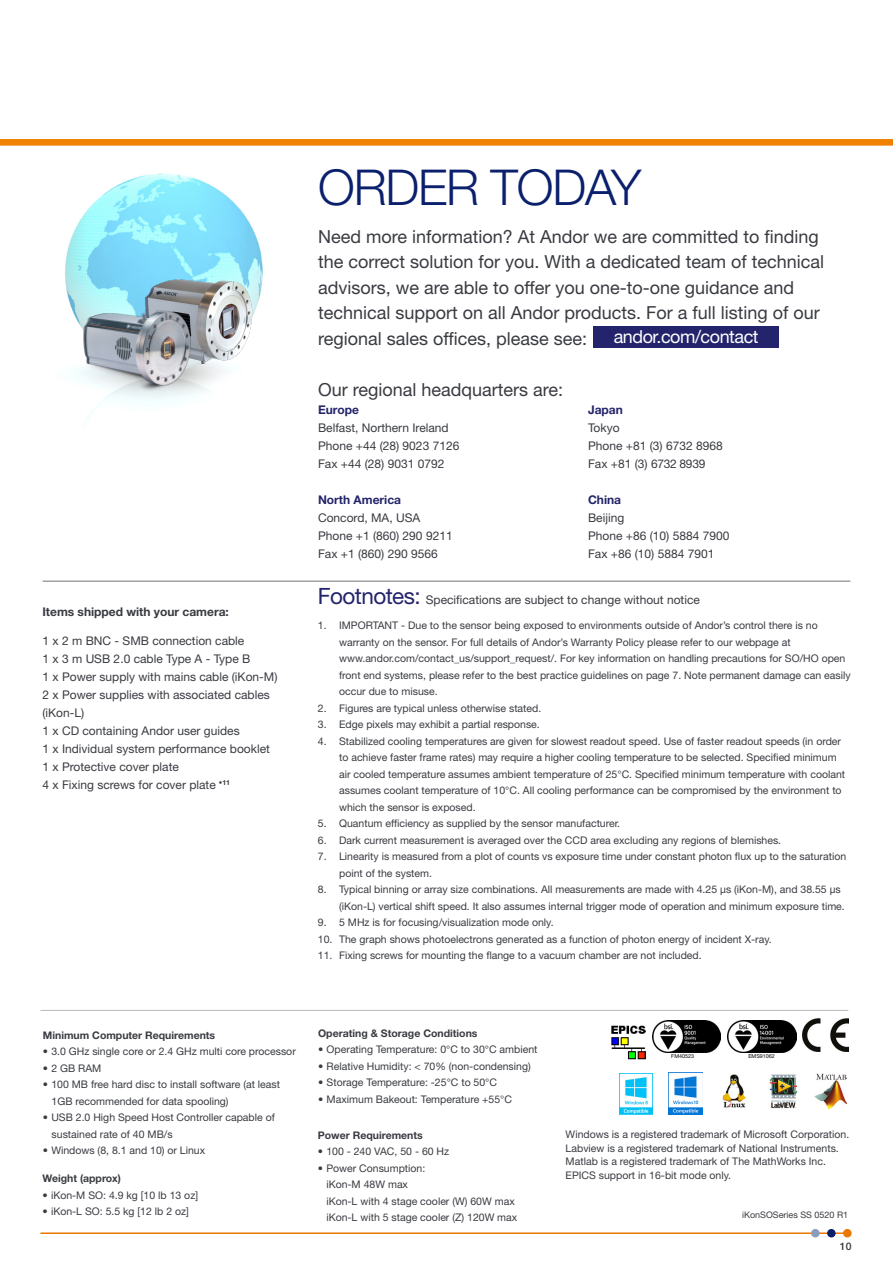
<style>
.page{position:relative;width:893px;height:1263px;background:#fff}
.page>*{position:absolute;margin:0;border:0;box-sizing:border-box;transform-origin:0 0}
.t1{font:300 49.5px "Helvetica Neue LT Std";letter-spacing:-.025em;color:#0b206c}
.t2{font:18px/25.5px "Helvetica Neue LT Std";color:#393b41}
.t3{font:18px "Helvetica Neue LT Std";letter-spacing:-.025em;color:#fff}
.t4{font:12px/18px "Helvetica Neue LT Std";color:#393b41}
.t5{font:700 12px "Helvetica Neue LT Std";color:#24246c}
.t6{font:700 12px "Helvetica Neue LT Std";color:#393b41}
.t7{font:12px "Helvetica Neue LT Std";letter-spacing:-.025em;color:#393b41}
.t8{font:10.5px/16.5px "Helvetica Neue LT Std";color:#393b41}
.t9{font:700 10.5px "Helvetica Neue LT Std";color:#393b41}
.t10{font:500 10.5px "Helvetica Neue LT Std";color:#393b41}
.t11{font:9px "Helvetica Neue LT Std";color:#393b41}
.t12{font:5.4px "Helvetica Neue LT Std";color:#000}
.s1{font-size:22.5px;color:#24246c}
</style>
<div class="page">
<hr style="left:40px;top:1232px;width:805px;height:2px;background:#ea7800">
<div style="left:844px;top:1230px;width:7px;height:7px;background:#ea7800;border-radius:50%"></div>
<div style="left:843px;top:1229px;width:9px;height:8px;border:2px solid #ea7800;border-radius:50%"></div>
<div style="left:812px;top:1230px;width:7px;height:7px;background:#8b9dbc;border-radius:50%"></div>
<div style="left:811px;top:1229px;width:9px;height:8px;border:2px solid #8b9dbc;border-radius:50%"></div>
<div style="left:828px;top:1230px;width:7px;height:7px;background:#0b206c;border-radius:50%"></div>
<div style="left:827px;top:1229px;width:9px;height:8px;border:2px solid #0b206c;border-radius:50%"></div>
<img style="left:769px;top:1074px;width:29px;height:35px">
<img style="left:814px;top:1073px;width:32px;height:35px">
<img style="left:723px;top:1074px;width:23px;height:33px">
<hr style="left:40px;top:1010px;width:808px;height:1px;background:#b9b8b8">
<img style="left:65px;top:173px;width:198px;height:245px">
<div style="left:594px;top:326px;width:185px;height:21px;background:#24246c"></div>
<hr style="left:43px;top:581px;width:807px;height:1px;background:#747373">
<div style="left:0;top:139px;width:893px;height:7px;background:#f08100"></div>
<img style="left:803px;top:1018px;width:45px;height:33px">
<img style="left:652px;top:1020px;width:69px;height:32px">
<img style="left:728px;top:1020px;width:68px;height:32px">
<img style="left:611px;top:1025px;width:34px;height:34px">
<img style="left:141px;top:276px;width:116px;height:87px">
<img style="left:75px;top:302px;width:122px;height:96px">
<img style="left:620px;top:1073px;width:33px;height:42px">
<img style="left:669px;top:1073px;width:34px;height:42px">
<p class="t6" style="left:42px;top:604px;width:188px">Items shipped with your camera:</p>
<p class="t4" style="left:43px;top:632px;width:236px">1 x 2 m BNC - SMB connection cable<br>1 x 3 m USB 2.0 cable Type A - Type B<br>1 x Power supply with mains cable (iKon-M)<br>2 x Power supplies with associated cables (iKon-L)<br>1 x CD containing Andor user guides<br>1 x Individual system performance booklet<br>1 x Protective cover plate<br>4 x Fixing screws for cover plate <sup>•11</sup></p>
<h1 class="t1" style="left:318px;top:158px;width:325px">ORDER TODAY</h1>
<p class="t2" style="left:318px;top:223px;width:508px">Need more information? At Andor we are committed to finding the correct solution for you. With a dedicated team of technical advisors, we are able to offer you one-to-one guidance and technical support on all Andor products. For a full listing of our regional sales offices, please see:</p>
<h2 class="t2" style="left:318px;top:376px;width:247px">Our regional headquarters are:</h2>
<p class="t5" style="left:318px;top:402px;width:42px">Europe</p>
<p class="t5" style="left:588px;top:402px;width:36px">Japan</p>
<p class="t4" style="left:318px;top:418px;width:132px">Belfast, Northern Ireland</p>
<p class="t4" style="left:588px;top:418px;width:33px">Tokyo</p>
<p class="t4" style="left:318px;top:436px;width:143px">Phone +44 (28) 9023 7126</p>
<p class="t4" style="left:588px;top:436px;width:136px">Phone +81 (3) 6732 8968</p>
<p class="t4" style="left:318px;top:454px;width:128px">Fax +44 (28) 9031 0792</p>
<p class="t7" style="left:588px;top:456px;width:119px">Fax +81 (3) 6732 8939</p>
<p class="t5" style="left:318px;top:492px;width:85px">North America</p>
<p class="t5" style="left:588px;top:492px;width:35px">China</p>
<p class="t4" style="left:318px;top:508px;width:104px">Concord, MA, USA</p>
<p class="t4" style="left:588px;top:508px;width:38px">Beijing</p>
<p class="t4" style="left:318px;top:526px;width:136px">Phone +1 (860) 290 9211</p>
<p class="t4" style="left:588px;top:526px;width:143px">Phone +86 (10) 5884 7900</p>
<p class="t4" style="left:318px;top:544px;width:121px">Fax +1 (860) 290 9566</p>
<p class="t4" style="left:588px;top:544px;width:128px">Fax +86 (10) 5884 7901</p>
<h2 class="t3" style="left:614px;top:326px;width:146px">andor.com/contact</h2>
<p class="t4" style="left:318px;top:591px;width:384px"><span class="s1">Footnotes:</span> Specifications are subject to change without notice</p>
<p class="t8" style="left:339px;top:617px;width:513px;text-indent:-21px">1. IMPORTANT - Due to the sensor being exposed to environments outside of Andor’s control there is no warranty on the sensor. For full details of Andor’s Warranty Policy please refer to our webpage at www.andor.com/contact_us/support_request/. For key information on handling precautions for SO/HO open front end systems, please refer to the best practice guidelines on page 7. Note permanent damage can easily occur due to misuse.</p>
<p class="t8" style="left:318px;top:700px;width:225px">2. Figures are typical unless otherwise stated.</p>
<p class="t8" style="left:318px;top:716px;width:223px">3. Edge pixels may exhibit a partial response.</p>
<p class="t8" style="left:339px;top:733px;width:508px;text-indent:-21px">4. Stabilized cooling temperatures are given for slowest readout speed. Use of faster readout speeds (in order to achieve faster frame rates) may require a higher cooling temperature to be selected. Specified minimum air cooled temperature assumes ambient temperature of 25°C. Specified minimum temperature with coolant assumes coolant temperature of 10°C. All cooling performance can be compromised by the environment to which the sensor is exposed.</p>
<p class="t8" style="left:318px;top:815px;width:304px">5. Quantum efficiency as supplied by the sensor manufacturer.</p>
<p class="t8" style="left:318px;top:832px;width:465px">6. Dark current measurement is averaged over the CCD area excluding any regions of blemishes.</p>
<p class="t8" style="left:339px;top:848px;width:509px;text-indent:-21px">7. Linearity is measured from a plot of counts vs exposure time under constant photon flux up to the saturation point of the system.</p>
<p class="t8" style="left:339px;top:881px;width:507px;text-indent:-21px">8. Typical binning or array size combinations. All measurements are made with 4.25 µs (iKon-M), and 38.55 µs (iKon-L) vertical shift speed. It also assumes internal trigger mode of operation and minimum exposure time.</p>
<p class="t8" style="left:318px;top:914px;width:237px">9. 5 MHz is for focusing/visualization mode only.</p>
<p class="t8" style="left:318px;top:931px;width:455px">10. The graph shows photoelectrons generated as a function of photon energy of incident X-ray.</p>
<p class="t8" style="left:318px;top:947px;width:385px">11. Fixing screws for mounting the flange to a vacuum chamber are not included.</p>
<p class="t9" style="left:43px;top:1028px;width:174px">Minimum Computer Requirements</p>
<p class="t8" style="left:43px;top:1043px;width:254px">• 3.0 GHz single core or 2.4 GHz multi core processor</p>
<p class="t8" style="left:43px;top:1059px;width:60px">• 2 GB RAM</p>
<p class="t8" style="left:52px;top:1076px;width:230px;text-indent:-9px">• 100 MB free hard disc to install software (at least<br>1GB recommended for data spooling)</p>
<p class="t8" style="left:52px;top:1109px;width:225px;text-indent:-9px">• USB 2.0 High Speed Host Controller capable of sustained rate of 40 MB/s</p>
<p class="t8" style="left:43px;top:1142px;width:164px">• Windows (8, 8.1 and 10) or Linux</p>
<p class="t9" style="left:43px;top:1172px;width:80px">Weight (approx)</p>
<p class="t8" style="left:43px;top:1186px;width:157px">• iKon-M SO: 4.9 kg [10 lb 13 oz]</p>
<p class="t8" style="left:43px;top:1203px;width:148px">• iKon-L SO: 5.5 kg [12 lb 2 oz]</p>
<p class="t9" style="left:318px;top:1027px;width:161px">Operating &amp; Storage Conditions</p>
<p class="t8" style="left:318px;top:1041px;width:221px">• Operating Temperature: 0°C to 30°C ambient</p>
<p class="t8" style="left:318px;top:1058px;width:214px">• Relative Humidity: &lt; 70% (non-condensing)</p>
<p class="t8" style="left:318px;top:1074px;width:180px">• Storage Temperature: -25°C to 50°C</p>
<p class="t8" style="left:318px;top:1091px;width:195px">• Maximum Bakeout: Temperature +55°C</p>
<p class="t9" style="left:318px;top:1128px;width:106px">Power Requirements</p>
<p class="t8" style="left:318px;top:1143px;width:133px">• 100 - 240 VAC, 50 - 60 Hz</p>
<p class="t8" style="left:326px;top:1159px;width:192px;text-indent:-9px">• Power Consumption:<br>iKon-M 48W max<br>iKon-L with 4 stage cooler (W) 60W max iKon-L with 5 stage cooler (Z) 120W max</p>
<p class="t12" style="left:671px;top:1053px;width:24px">FM40523</p>
<p class="t12" style="left:748px;top:1052px;width:28px">EMS91062</p>
<p class="t8" style="left:566px;top:1128px;width:285px;line-height:13.5px">Windows is a registered trademark of Microsoft Corporation.<br>Labview is a registered trademark of National Instruments.<br>Matlab is a registered trademark of The MathWorks Inc.<br>EPICS support in 16-bit mode only.</p>
<p class="t11" style="left:742px;top:1209px;width:108px">iKonSOSeries SS 0520 R1</p>
<p class="t10" style="left:840px;top:1240px;width:13px">10</p>
</div>
